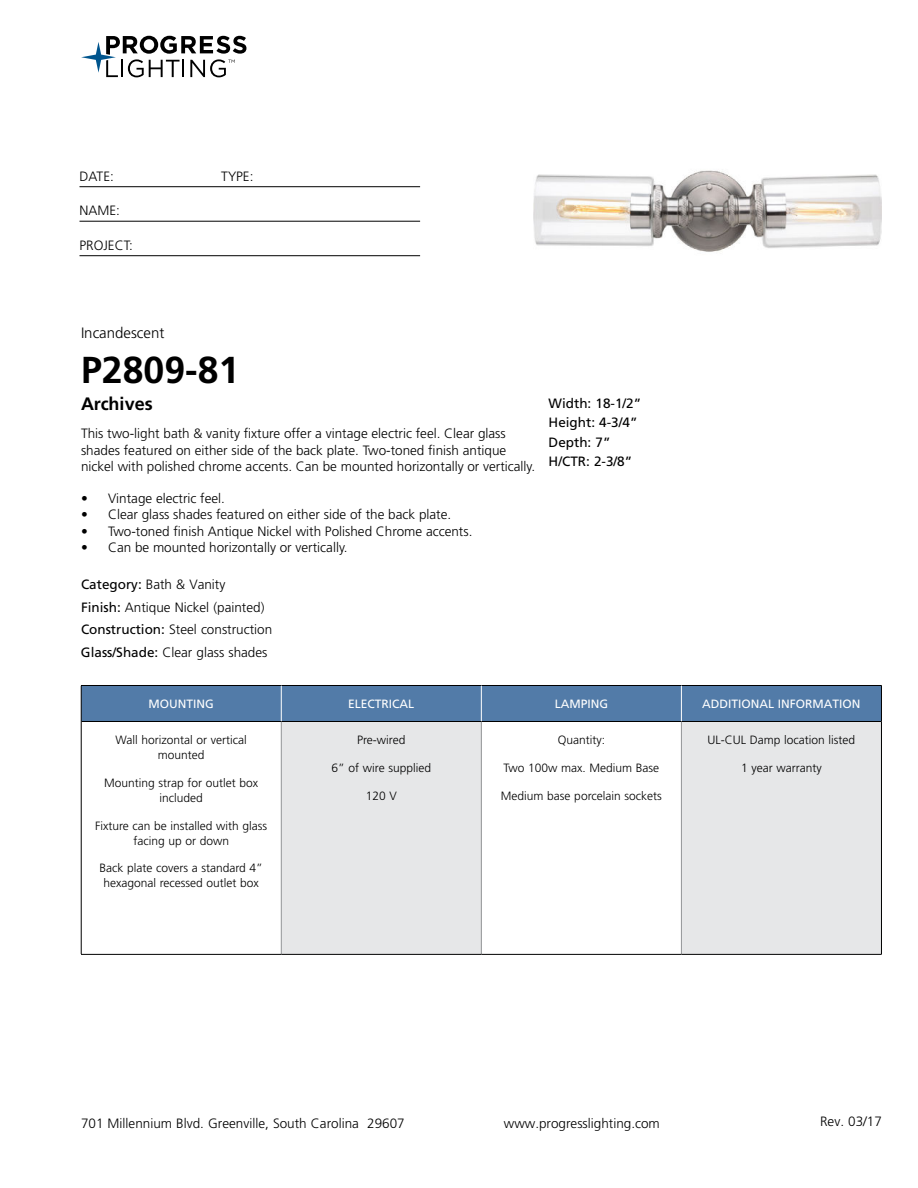
<style>
.page{position:relative;width:918px;height:1188px;background:#fff}
.page>*{position:absolute;margin:0;border:0;box-sizing:border-box;transform-origin:0 0}
.t1{font:700 37.5px "Frutiger LT Std";color:#000}
.t2{font:700 18px "Frutiger LT Std";color:#000}
.t3{font:300 15px "Frutiger LT Std";color:#000}
.t4{font:300 13.5px/22.5px "Frutiger LT Std";color:#000}
.t5{font:13.5px/19.5px "Frutiger LT Std";color:#000}
.t6{font:300 12px/15px "Frutiger LT Std";color:#000;text-align:center}
.t7{font:12px "Frutiger LT Std";color:#fff}
.s1{font-weight:400}
</style>
<div class="page">
<svg style="left:81px;top:36px;width:165px;height:41px"></svg>
<hr style="left:80px;top:186px;width:340px;height:1px;background:#000">
<hr style="left:80px;top:221px;width:340px;height:1px;background:#000">
<hr style="left:80px;top:255px;width:340px;height:1px;background:#000">
<div style="left:82px;top:686px;width:799px;height:35px;background:#527ba8"></div>
<div style="left:281px;top:721px;width:200px;height:233px;background:#e6e7e8"></div>
<div style="left:681px;top:721px;width:200px;height:233px;background:#e6e7e8"></div>
<hr style="left:281px;top:722px;width:1px;height:232px;background:#939598">
<hr style="left:481px;top:722px;width:1px;height:232px;background:#939598">
<hr style="left:681px;top:722px;width:1px;height:232px;background:#939598">
<hr style="left:81px;top:721px;width:200px;height:1px;background:#000">
<hr style="left:281px;top:721px;width:200px;height:1px;background:#000">
<hr style="left:481px;top:721px;width:200px;height:1px;background:#000">
<hr style="left:681px;top:721px;width:200px;height:1px;background:#000">
<hr style="left:81px;top:954px;width:200px;height:1px;background:#000">
<hr style="left:281px;top:954px;width:200px;height:1px;background:#000">
<hr style="left:481px;top:954px;width:200px;height:1px;background:#000">
<hr style="left:681px;top:954px;width:201px;height:1px;background:#000">
<hr style="left:81px;top:685px;width:200px;height:1px;background:#000">
<hr style="left:81px;top:686px;width:1px;height:35px;background:#000">
<hr style="left:281px;top:685px;width:200px;height:1px;background:#000">
<hr style="left:481px;top:685px;width:200px;height:1px;background:#000">
<hr style="left:681px;top:685px;width:201px;height:1px;background:#000">
<hr style="left:881px;top:686px;width:1px;height:35px;background:#000">
<hr style="left:81px;top:721px;width:1px;height:233px;background:#000">
<hr style="left:881px;top:721px;width:1px;height:233px;background:#000">
<hr style="left:281px;top:686px;width:1px;height:35px;background:#fff">
<hr style="left:681px;top:686px;width:1px;height:35px;background:#fff">
<hr style="left:481px;top:686px;width:1px;height:35px;background:#fff">
<img style="left:533px;top:170px;width:349px;height:82px">
<p class="t4" style="left:80px;top:166px;width:36px">DATE:</p>
<p class="t4" style="left:221px;top:166px;width:34px">TYPE:</p>
<p class="t4" style="left:80px;top:201px;width:42px">NAME:</p>
<p class="t4" style="left:80px;top:235px;width:55px">PROJECT:</p>
<p class="t3" style="left:81px;top:327px;width:85px">Incandescent</p>
<h1 class="t1" style="left:81px;top:348px;width:160px">P2809-81</h1>
<h2 class="t2" style="left:81px;top:393px;width:73px">Archives</h2>
<p class="t4" style="left:81px;top:427px;width:456px;line-height:16.2px">This two-light bath &amp; vanity fixture offer a vintage electric feel. Clear glass shades featured on either side of the back plate. Two-toned finish antique nickel with polished chrome accents. Can be mounted horizontally or vertically.</p>
<p class="t4" style="left:81px;top:488px;width:146px">• Vintage electric feel.</p>
<p class="t4" style="left:81px;top:504px;width:372px">• Clear glass shades featured on either side of the back plate.</p>
<p class="t4" style="left:81px;top:521px;width:393px">• Two-toned finish Antique Nickel with Polished Chrome accents.</p>
<p class="t4" style="left:81px;top:537px;width:268px">• Can be mounted horizontally or vertically.</p>
<p class="t4" style="left:81px;top:574px;width:193px"><span class="s1">Category:</span> Bath &amp; Vanity<br><span class="s1">Finish:</span> Antique Nickel (painted)<br><span class="s1">Construction:</span> Steel construction<br><span class="s1">Glass/Shade:</span> Clear glass shades</p>
<p class="t7" style="left:149px;top:699px;width:67px">MOUNTING</p>
<p class="t7" style="left:348px;top:699px;width:68px">ELECTRICAL</p>
<p class="t7" style="left:555px;top:699px;width:55px">LAMPING</p>
<p class="t7" style="left:702px;top:699px;width:160px">ADDITIONAL INFORMATION</p>
<p class="t6" style="left:116px;top:733px;width:133px">Wall horizontal or vertical mounted</p>
<p class="t6" style="left:104px;top:776px;width:156px">Mounting strap for outlet box included</p>
<p class="t6" style="left:95px;top:819px;width:174px">Fixture can be installed with glass facing up or down</p>
<p class="t6" style="left:100px;top:861px;width:165px">Back plate covers a standard 4” hexagonal recessed outlet box</p>
<p class="t5" style="left:549px;top:394px;width:94px">Width: 18-1/2”<br>Height: 4-3/4”<br>Depth: 7”<br>H/CTR: 2-3/8”</p>
<p class="t6" style="left:357px;top:733px;width:50px">Pre-wired</p>
<p class="t6" style="left:332px;top:761px;width:101px">6” of wire supplied</p>
<p class="t6" style="left:366px;top:789px;width:33px">120 V</p>
<p class="t6" style="left:708px;top:733px;width:149px">UL-CUL Damp location listed</p>
<p class="t6" style="left:741px;top:761px;width:82px">1 year warranty</p>
<p class="t6" style="left:558px;top:733px;width:49px">Quantity:</p>
<p class="t6" style="left:504px;top:761px;width:157px">Two 100w max. Medium Base</p>
<p class="t6" style="left:501px;top:789px;width:162px">Medium base porcelain sockets</p>
<p class="t4" style="left:81px;top:1113px;width:325px">701 Millennium Blvd. Greenville, South Carolina 29607</p>
<p class="t4" style="left:504px;top:1113px;width:158px">www.progresslighting.com</p>
<p class="t4" style="left:820px;top:1111px;width:63px">Rev. 03/17</p>
</div>
